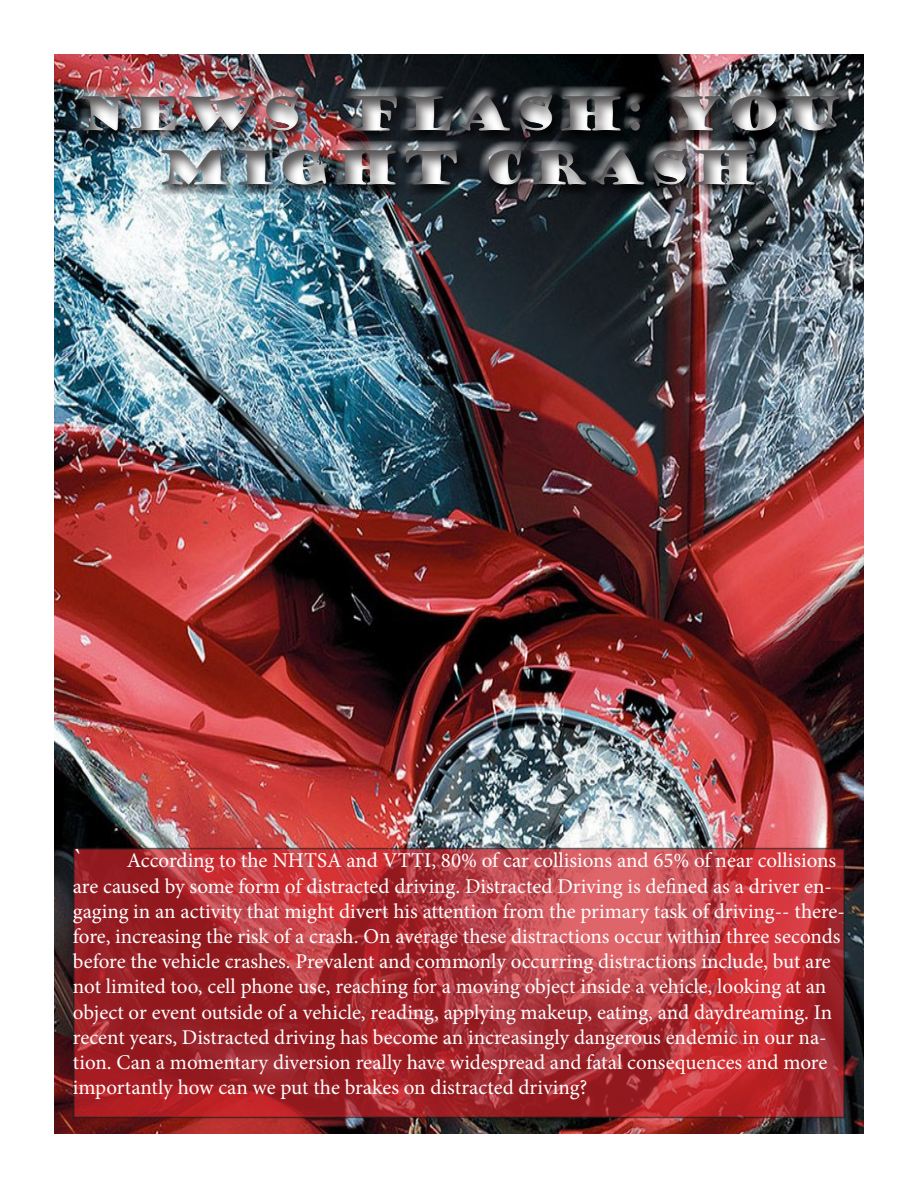
<style>
.page{position:relative;width:918px;height:1188px;background:#fff}
.page>*{position:absolute;margin:0;border:0;box-sizing:border-box;transform-origin:0 0}
.t1{font:45px/54px "Goudy Stout";color:#fff;text-align:center}
.t2{font:27px "Minion Pro";color:#fff}
.t3{font:21px/25.2px "Minion Pro";color:#fff}
</style>
<div class="page">
<img style="left:54px;top:54px;width:810px;height:1080px">
<div style="left:36px;top:66px;width:882px;height:249px;background:#231f20;opacity:.75"></div>
<svg style="left:76px;top:851px;width:766px;height:264px;background:#b02f35"></svg>
<div style="left:73px;top:848px;width:772px;height:270px;border:2px solid #231f20"></div>
<h1 class="t1" style="left:77px;top:88px;width:766px">NEWS FLASH: YOU<br>MIGHT CRASH</h1>
<p class="t2" style="left:73px;top:841px;width:12px">`</p>
<p class="t3" style="left:73px;top:848px;width:774px;text-indent:54px">According to the NHTSA and VTTI, 80% of car collisions and 65% of near collisions are caused by some form of distracted driving. Distracted Driving is defined as a driver en&shy;gaging in an activity that might divert his attention from the primary task of driving-- there&shy;fore, increasing the risk of a crash. On average these distractions occur within three seconds before the vehicle crashes. Prevalent and commonly occurring distractions include, but are not limited too, cell phone use, reaching for a moving object inside a vehicle, looking at an object or event outside of a vehicle, reading, applying makeup, eating, and daydreaming. In recent years, Distracted driving has become an increasingly dangerous endemic in our na&shy;tion. Can a momentary diversion really have widespread and fatal consequences and more importantly how can we put the brakes on distracted driving?</p>
</div>
